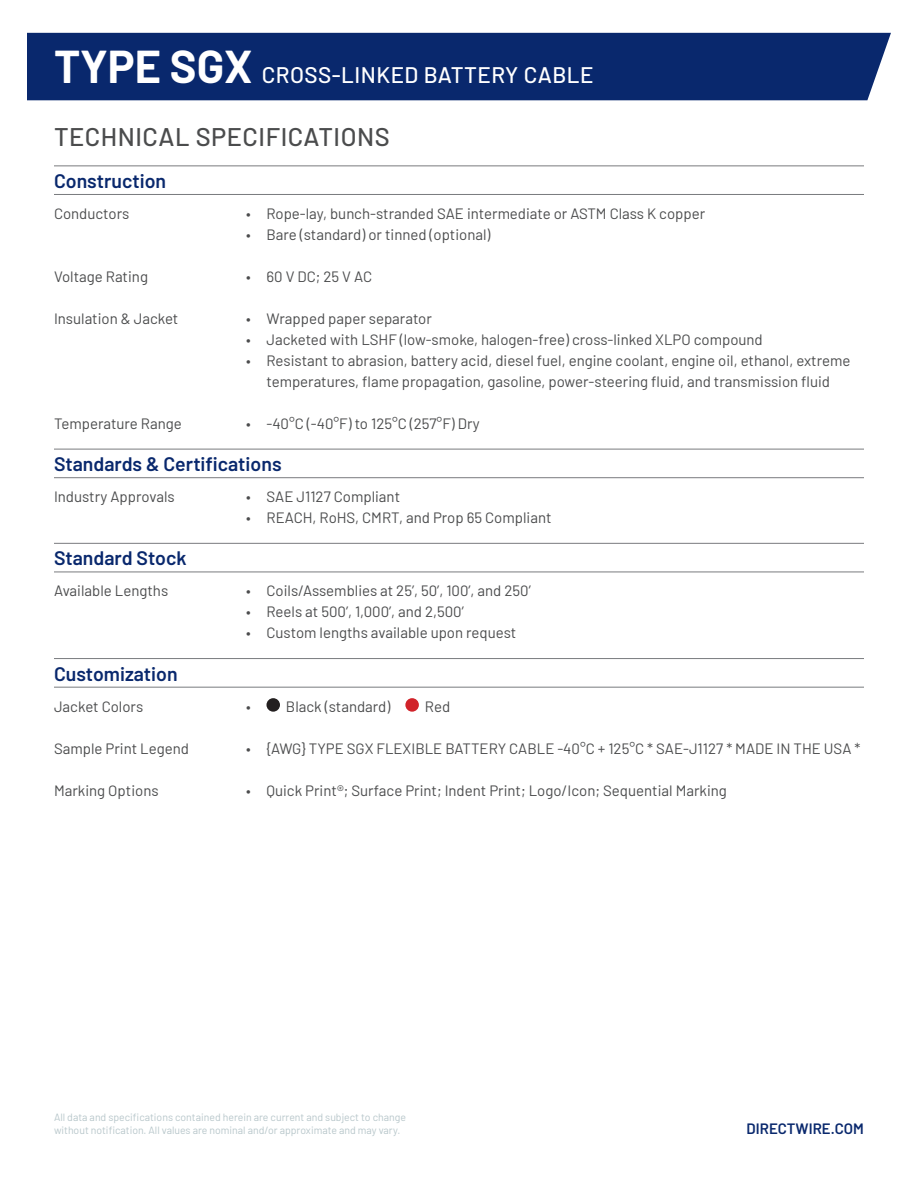
<style>
.page{position:relative;width:918px;height:1188px;background:#fff}
.page>*{position:absolute;margin:0;border:0;box-sizing:border-box;transform-origin:0 0}
.t1{font:500 25.5px "Barlow";letter-spacing:.02em;color:#4b4c4d}
.t2{font:500 22.5px "Barlow";letter-spacing:.02em;color:#fff}
.t3{font:600 19.5px "Barlow";color:#09286d}
.t4{font:15px/21px "Barlow";color:#4b4c4d;text-align:center}
.t5{font:600 15px "Barlow";color:#09286d}
.t6{font:10.5px/12.6px "Barlow";color:#b7c6ca}
.s1{font-weight:700;font-size:45px}
</style>
<div class="page">
<div style="left:27px;top:33px;width:864px;height:67px;background:#09286d"></div>
<hr style="left:54px;top:572px;width:810px;height:1px;background:#797b7e">
<hr style="left:54px;top:543px;width:810px;height:1px;background:#797b7e">
<hr style="left:54px;top:477px;width:810px;height:1px;background:#797b7e">
<hr style="left:54px;top:449px;width:810px;height:1px;background:#797b7e">
<hr style="left:54px;top:194px;width:810px;height:1px;background:#797b7e">
<hr style="left:54px;top:166px;width:810px;height:1px;background:#797b7e">
<hr style="left:54px;top:687px;width:810px;height:1px;background:#797b7e">
<div style="left:266px;top:698px;width:14px;height:14px;background:#231f20;border-radius:50%"></div>
<div style="left:405px;top:698px;width:14px;height:14px;background:#d1232a;border-radius:50%"></div>
<hr style="left:54px;top:658px;width:810px;height:1px;background:#797b7e">
<h2 class="t2" style="left:54px;top:59px;width:541px"><span class="s1">TYPE SGX</span> CROSS-LINKED BATTERY CABLE</h2>
<h1 class="t1" style="left:54px;top:118px;width:337px">TECHNICAL SPECIFICATIONS</h1>
<h3 class="t3" style="left:54px;top:167px;width:114px">Construction</h3>
<p class="t4" style="left:54px;top:202px;width:77px">Conductors</p>
<p class="t4" style="left:54px;top:265px;width:96px">Voltage Rating</p>
<p class="t4" style="left:54px;top:307px;width:126px">Insulation &amp; Jacket</p>
<p class="t4" style="left:54px;top:412px;width:129px">Temperature Range</p>
<p class="t4" style="left:246px;top:202px;width:460px">• Rope-lay, bunch-stranded SAE intermediate or ASTM Class K copper</p>
<p class="t4" style="left:246px;top:223px;width:246px">• Bare (standard) or tinned (optional)</p>
<p class="t4" style="left:246px;top:265px;width:127px">• 60 V DC; 25 V AC</p>
<p class="t4" style="left:246px;top:307px;width:187px">• Wrapped paper separator</p>
<p class="t4" style="left:246px;top:328px;width:518px">• Jacketed with LSHF (low-smoke, halogen-free) cross-linked XLPO compound</p>
<p class="t4" style="left:246px;top:349px;width:606px">• Resistant to abrasion, battery acid, diesel fuel, engine coolant, engine oil, ethanol, extreme temperatures, flame propagation, gasoline, power-steering fluid, and transmission fluid</p>
<p class="t4" style="left:246px;top:412px;width:235px">• -40°C (-40°F) to 125°C (257°F) Dry</p>
<h3 class="t3" style="left:54px;top:450px;width:229px">Standards &amp; Certifications</h3>
<p class="t4" style="left:54px;top:485px;width:122px">Industry Approvals</p>
<p class="t4" style="left:246px;top:485px;width:155px">• SAE J1127 Compliant</p>
<p class="t4" style="left:246px;top:506px;width:307px">• REACH, RoHS, CMRT, and Prop 65 Compliant</p>
<h3 class="t3" style="left:54px;top:544px;width:134px">Standard Stock</h3>
<p class="t4" style="left:54px;top:579px;width:116px">Available Lengths</p>
<p class="t4" style="left:246px;top:579px;width:286px">• Coils/Assemblies at 25’, 50’, 100’, and 250’</p>
<p class="t4" style="left:246px;top:600px;width:219px">• Reels at 500’, 1,000’, and 2,500’</p>
<p class="t4" style="left:246px;top:621px;width:272px">• Custom lengths available upon request</p>
<h3 class="t3" style="left:54px;top:659px;width:125px">Customization</h3>
<p class="t4" style="left:54px;top:695px;width:91px">Jacket Colors</p>
<p class="t4" style="left:54px;top:737px;width:136px">Sample Print Legend</p>
<p class="t4" style="left:54px;top:779px;width:106px">Marking Options</p>
<p class="t4" style="left:246px;top:695px;width:146px">• Black (standard)</p>
<p class="t4" style="left:425px;top:695px;width:27px">Red</p>
<p class="t4" style="left:246px;top:737px;width:616px">• {AWG} TYPE SGX FLEXIBLE BATTERY CABLE -40°C + 125°C * SAE-J1127 * MADE IN THE USA *</p>
<p class="t4" style="left:246px;top:779px;width:482px">• Quick Print®; Surface Print; Indent Print; Logo/Icon; Sequential Marking</p>
<p class="t6" style="left:54px;top:1111px;width:354px">All data and specifications contained herein are current and subject to change without notification. All values are nominal and/or approximate and may vary.</p>
<p class="t5" style="left:747px;top:1118px;width:119px">DIRECTWIRE.COM</p>
</div>
